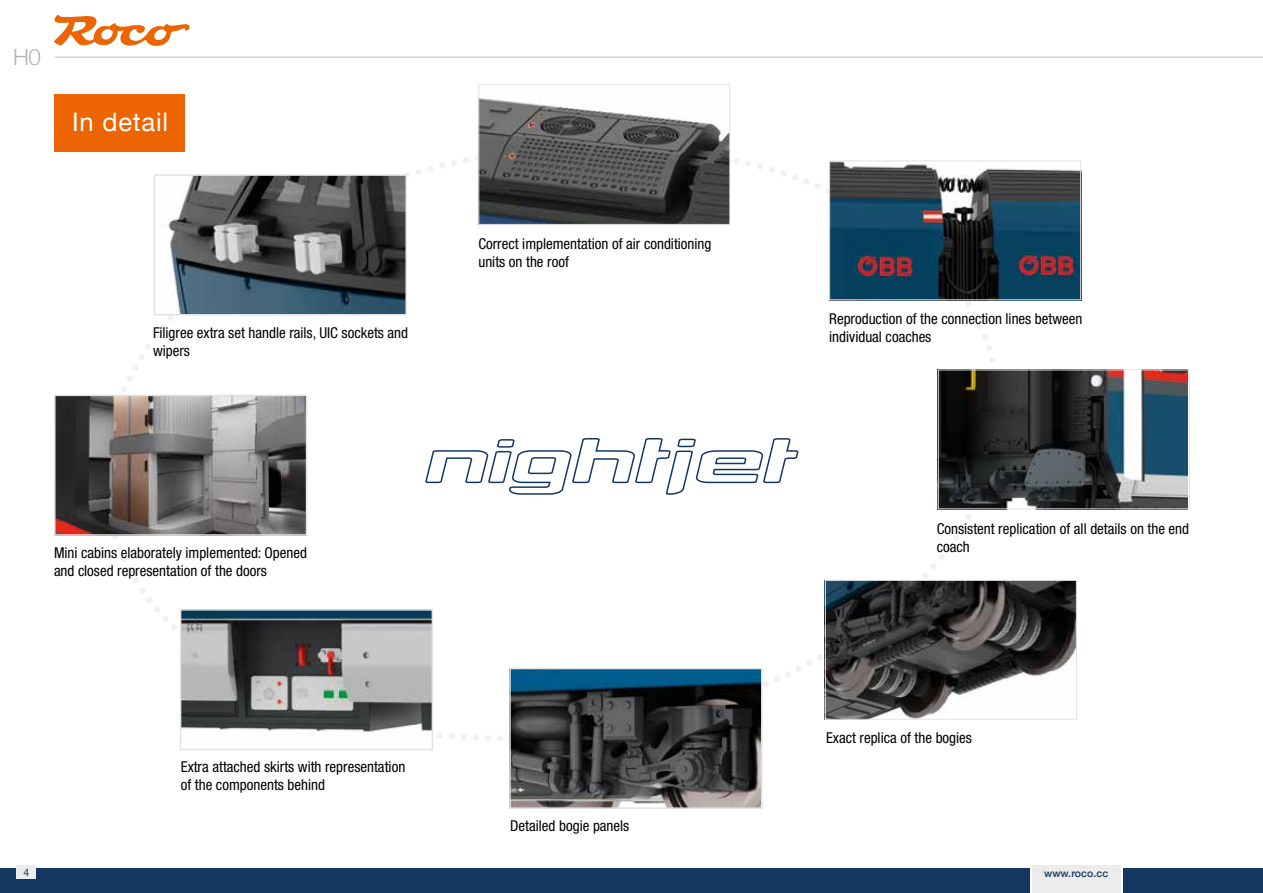
<style>
.page{position:relative;width:1263px;height:893px;background:#fff}
.page>*{position:absolute;margin:0;border:0;box-sizing:border-box;transform-origin:0 0}
.t1{font:25.5px "Helvetica Neue";letter-spacing:.03em;color:#fff}
.t2{font:300 22.5px "Helvetica Neue";color:#b1b2b3}
.t3{font:condensed 15px/18px "Helvetica Neue LT Std";color:#000}
.t4{font:500 10.5px "Helvetica Neue";letter-spacing:.01em;color:#14375f}
.t5{font:10.5px "Helvetica Neue";color:#14375f}
</style>
<div class="page">
<hr style="left:0;top:57px;width:1263px;height:1px;background:#bdbebe">
<div style="left:1032px;top:865px;width:89px;height:28px;background:#ececed"></div>
<div style="left:0;top:868px;width:1030px;height:25px;background:#14375f"></div>
<div style="left:1124px;top:868px;width:139px;height:25px;background:#14375f"></div>
<div style="left:17px;top:865px;width:19px;height:14px;background:#ececed"></div>
<div style="left:0;top:44px;width:54px;height:33px;background:#fff"></div>
<svg style="left:54px;top:15px;width:136px;height:31px"></svg>
<svg style="left:762px;top:383px;width:251px;height:354px"></svg>
<svg style="left:734px;top:158px;width:268px;height:221px"></svg>
<svg style="left:91px;top:151px;width:387px;height:244px"></svg>
<div style="left:54px;top:94px;width:131px;height:57px;background:#ec6502"></div>
<svg style="left:425px;top:437px;width:374px;height:59px"></svg>
<img style="left:480px;top:98px;width:248px;height:125px">
<div style="left:478px;top:84px;width:252px;height:141px;border:1px solid #e3e3e3"></div>
<img style="left:157px;top:177px;width:247px;height:135px">
<div style="left:154px;top:174px;width:253px;height:141px;border:2px solid #e3e3e3"></div>
<img style="left:183px;top:612px;width:247px;height:126px">
<div style="left:180px;top:609px;width:253px;height:141px;border:2px solid #e3e3e3"></div>
<img style="left:57px;top:398px;width:247px;height:135px">
<div style="left:54px;top:395px;width:253px;height:141px;border:2px solid #e3e3e3"></div>
<img style="left:512px;top:671px;width:247px;height:135px">
<div style="left:509px;top:668px;width:253px;height:141px;border:2px solid #e3e3e3"></div>
<img style="left:827px;top:582px;width:248px;height:136px">
<div style="left:825px;top:580px;width:252px;height:140px;border:1px solid #e3e3e3"></div>
<img style="left:831px;top:163px;width:248px;height:135px">
<div style="left:829px;top:161px;width:252px;height:139px;border:1px solid #e3e3e3"></div>
<img style="left:940px;top:372px;width:248px;height:135px">
<div style="left:938px;top:370px;width:252px;height:139px;border:1px solid #e3e3e3"></div>
<h2 class="t2" style="left:13px;top:39px;width:29px">H0</h2>
<h1 class="t1" style="left:72px;top:103px;width:97px">In detail</h1>
<p class="t3" style="left:153px;top:324px;width:257px">Filigree extra set handle rails, UIC sockets and wipers</p>
<p class="t3" style="left:478px;top:234px;width:235px">Correct implementation of air conditioning units on the roof</p>
<p class="t3" style="left:54px;top:544px;width:255px">Mini cabins elaborately implemented: Opened and closed representation of the doors</p>
<p class="t3" style="left:181px;top:757px;width:226px">Extra attached skirts with representation of the components behind</p>
<p class="t3" style="left:510px;top:817px;width:121px">Detailed bogie panels</p>
<p class="t3" style="left:829px;top:310px;width:255px">Reproduction of the connection lines between individual coaches</p>
<p class="t3" style="left:937px;top:519px;width:254px">Consistent replication of all details on the end coach</p>
<p class="t3" style="left:826px;top:729px;width:147px">Exact replica of the bogies</p>
<p class="t5" style="left:24px;top:865px;width:7px">4</p>
<p class="t4" style="left:1044px;top:864px;width:66px">www.roco.cc</p>
</div>
